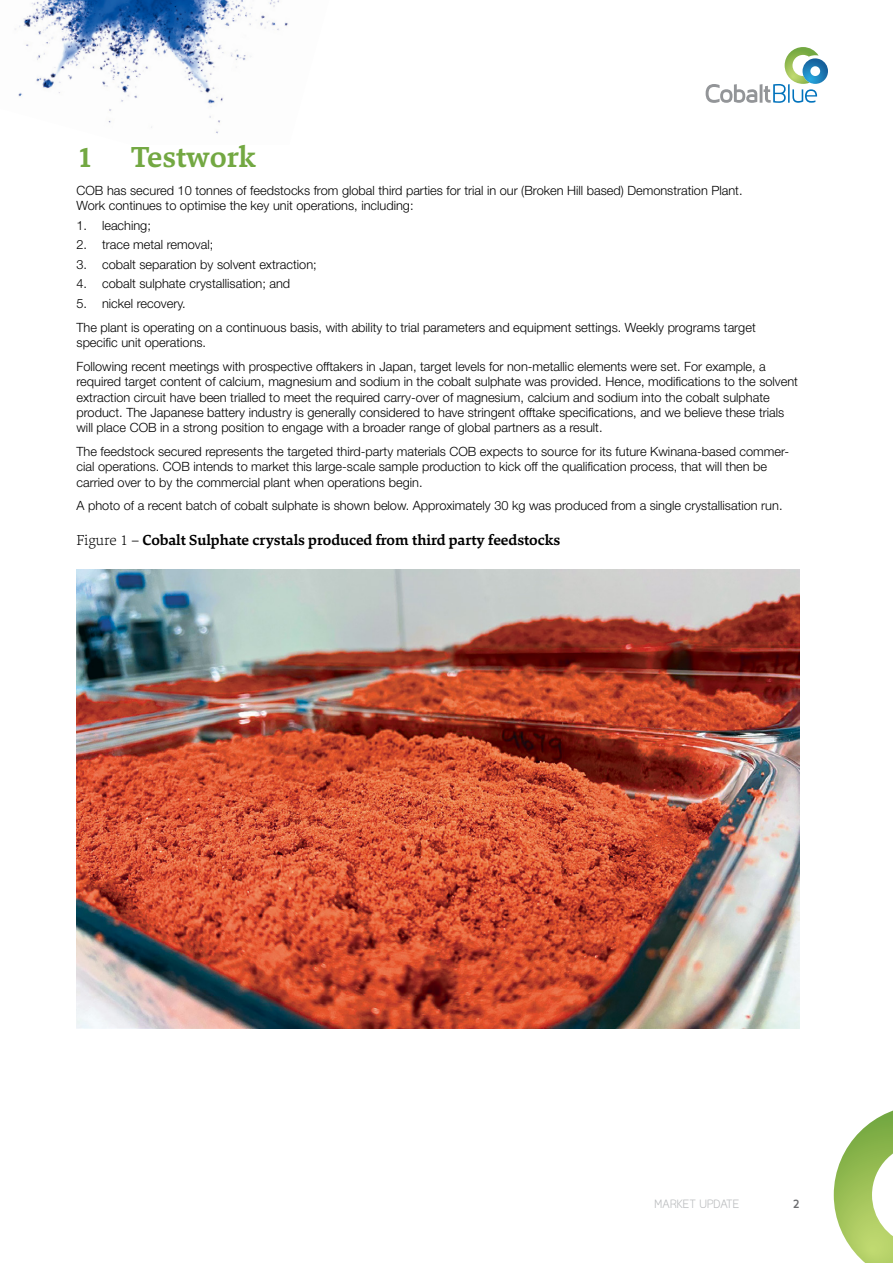
<style>
.page{position:relative;width:893px;height:1263px;background:#fff}
.page>*{position:absolute;margin:0;border:0;box-sizing:border-box;transform-origin:0 0}
.t1{font:700 30px "Danton";letter-spacing:-.01em;color:#73a842}
.t2{font:700 15px "Danton";color:#000}
.t3{font:300 12.75px/15.3px "Helvetica Neue LT Pro";color:#000}
.t4{font:300 12px "Cillop";color:#bcbec0}
.t5{font:700 12px "Cillop";color:#6d6e71}
.s1{font-weight:200}
</style>
<div class="page">
<img style="left:15px;top:0;width:273px;height:134px">
<svg style="left:706px;top:47px;width:122px;height:56px"></svg>
<svg style="left:834px;top:1110px;width:59px;height:153px"></svg>
<img style="left:77px;top:570px;width:722px;height:458px">
<h1 class="t1" style="left:77px;top:137px;width:181px">1 Testwork</h1>
<p class="t3" style="left:77px;top:182px;width:668px">COB has secured 10 tonnes of feedstocks from global third parties for trial in our (Broken Hill based) Demonstration Plant.<br>Work continues to optimise the key unit operations, including:</p>
<p class="t3" style="left:77px;top:217px;width:76px">1. leaching;</p>
<p class="t3" style="left:77px;top:237px;width:138px">2. trace metal removal;</p>
<p class="t3" style="left:77px;top:256px;width:242px">3. cobalt separation by solvent extraction;</p>
<p class="t3" style="left:77px;top:276px;width:215px">4. cobalt sulphate crystallisation; and</p>
<p class="t3" style="left:77px;top:291px;width:681px;line-height:23.9px">5. nickel recovery.<br>The plant is operating on a continuous basis, with ability to trial parameters and equipment settings. Weekly programs target</p>
<p class="t3" style="left:77px;top:330px;width:691px;line-height:23.9px">specific unit operations.<br>Following recent meetings with prospective offtakers in Japan, target levels for non-metallic elements were set. For example, a</p>
<p class="t3" style="left:77px;top:374px;width:723px">required target content of calcium, magnesium and sodium in the cobalt sulphate was provided. Hence, modifications to the solvent extraction circuit have been trialled to meet the required carry-over of magnesium, calcium and sodium into the cobalt sulphate product. The Japanese battery industry is generally considered to have stringent offtake specifications, and we believe these trials will place COB in a strong position to engage with a broader range of global partners as a result.</p>
<p class="t3" style="left:77px;top:443px;width:714px">The feedstock secured represents the targeted third-party materials COB expects to source for its future Kwinana-based commer&shy;cial operations. COB intends to market this large-scale sample production to kick off the qualification process, that will then be carried over to by the commercial plant when operations begin.</p>
<p class="t3" style="left:77px;top:498px;width:707px">A photo of a recent batch of cobalt sulphate is shown below. Approximately 30 kg was produced from a single crystallisation run.</p>
<p class="t2" style="left:77px;top:530px;width:485px"><span class="s1">Figure 1 –</span> Cobalt Sulphate crystals produced from third party feedstocks</p>
<p class="t4" style="left:654px;top:1197px;width:86px">MARKET UPDATE</p>
<p class="t5" style="left:793px;top:1196px;width:8px">2</p>
</div>
